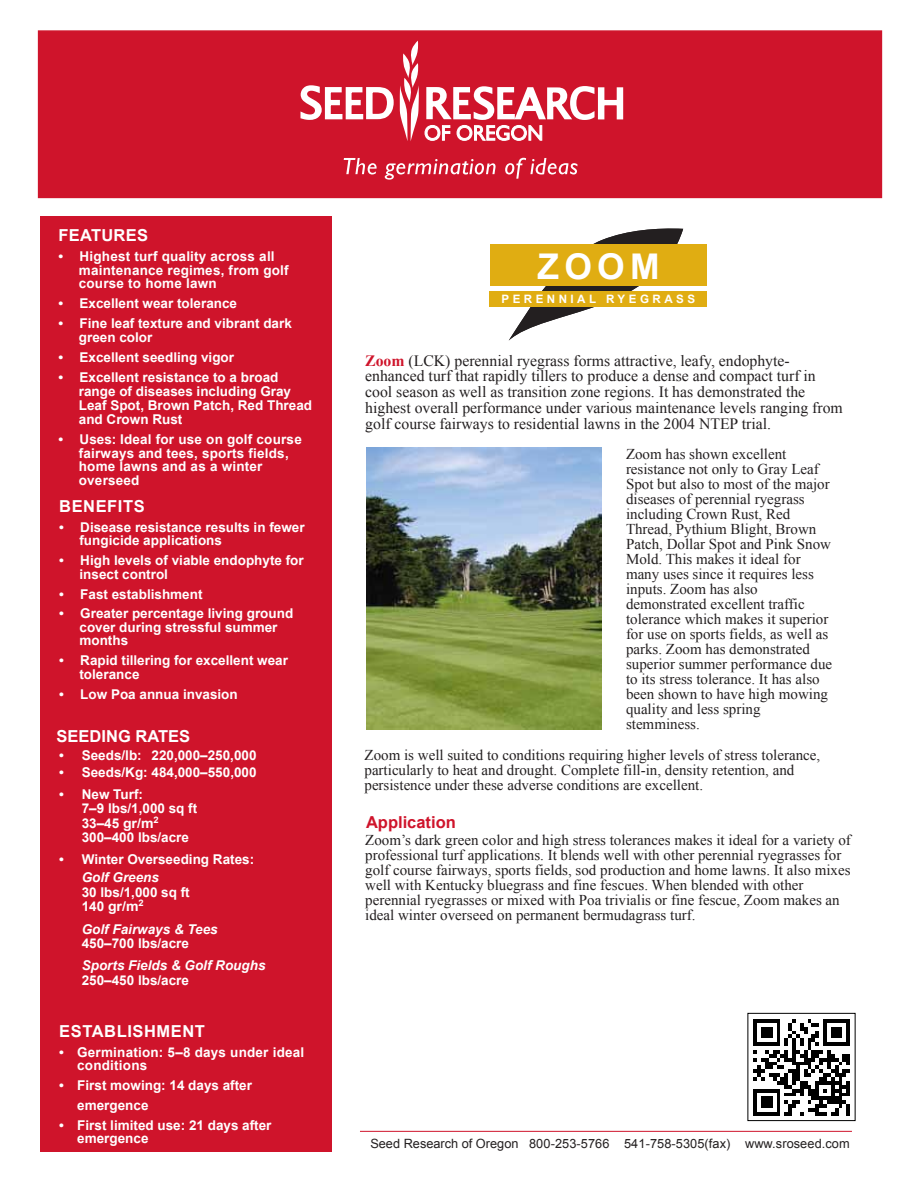
<style>
.page{position:relative;width:918px;height:1188px;background:#fff}
.page>*{position:absolute;margin:0;border:0;box-sizing:border-box;transform-origin:0 0}
.t1{font:700 35.4px "Arial";color:#fff}
.t2{font:700 16.5px "Arial";letter-spacing:.025em;color:#fff}
.t3{font:700 16.5px "Arial";color:#fff}
.t4{font:700 16.5px "Arial";color:#cf142b}
.t5{font:15.75px/15.8px "Times New Roman";color:#231f20}
.t6{font:15px/15px "Times New Roman";color:#231f20}
.t7{font:700 13.5px/14px "Arial";color:#fff}
.t8{font:italic 700 13.5px "Arial";color:#fff}
.t9{font:12.75px "Arial";letter-spacing:.005em;color:#231f20}
.t10{font:700 11.55px "Arial";letter-spacing:.3em;color:#fff}
.s1{font-weight:700;color:#cf142b}
</style>
<div class="page">
<div style="left:40px;top:216px;width:291px;height:936px;background:#cf142b"></div>
<div style="left:38px;top:30px;width:844px;height:168px;background:#cf142b;border:2px solid #cf142b"></div>
<svg style="left:344px;top:158px;width:33px;height:17px"></svg>
<svg style="left:385px;top:159px;width:111px;height:21px"></svg>
<svg style="left:505px;top:158px;width:72px;height:21px"></svg>
<svg style="left:425px;top:86px;width:199px;height:55px"></svg>
<svg style="left:300px;top:41px;width:119px;height:100px"></svg>
<hr style="left:360px;top:1131px;width:492px;height:1px;background:#cf142b">
<svg style="left:509px;top:228px;width:174px;height:113px"></svg>
<div style="left:490px;top:244px;width:216px;height:41px;background:#e0ad12"></div>
<div style="left:490px;top:291px;width:217px;height:15px;background:#e0ad12"></div>
<div style="left:748px;top:1013px;width:107px;height:108px;background:#fff;border:1px solid #000"></div>
<svg style="left:753px;top:1019px;width:97px;height:97px"></svg>
<img style="left:366px;top:448px;width:236px;height:282px">
<p class="t2" style="left:59px;top:224px;width:91px">FEATURES</p>
<p class="t7" style="left:79px;top:249px;width:211px;text-indent:-20px">• Highest turf quality across all maintenance regimes, from golf course to home lawn</p>
<p class="t7" style="left:59px;top:297px;width:180px">• Excellent wear tolerance</p>
<p class="t7" style="left:79px;top:317px;width:215px;text-indent:-20px">• Fine leaf texture and vibrant dark green color</p>
<p class="t7" style="left:59px;top:351px;width:177px">• Excellent seedling vigor</p>
<p class="t7" style="left:79px;top:371px;width:235px;text-indent:-20px">• Excellent resistance to a broad range of diseases including Gray<br>Leaf Spot, Brown Patch, Red Thread and Crown Rust</p>
<p class="t7" style="left:79px;top:432px;width:225px;text-indent:-20px">• Uses: Ideal for use on golf course fairways and tees, sports fields, home lawns and as a winter overseed</p>
<p class="t2" style="left:59px;top:495px;width:87px">BENEFITS</p>
<p class="t7" style="left:80px;top:521px;width:227px;line-height:13.5px;text-indent:-20px">• Disease resistance results in fewer fungicide applications</p>
<p class="t7" style="left:80px;top:554px;width:226px;line-height:13.5px;text-indent:-20px">• High levels of viable endophyte for insect control</p>
<p class="t7" style="left:59px;top:587px;width:145px">• Fast establishment</p>
<p class="t7" style="left:80px;top:607px;width:215px;line-height:13.5px;text-indent:-20px">• Greater percentage living ground cover during stressful summer months</p>
<p class="t7" style="left:80px;top:654px;width:210px;line-height:13.5px;text-indent:-20px">• Rapid tillering for excellent wear tolerance</p>
<p class="t7" style="left:59px;top:687px;width:180px">• Low Poa annua invasion</p>
<p class="t3" style="left:57px;top:725px;width:135px">SEEDING RATES</p>
<p class="t7" style="left:59px;top:749px;width:199px">• Seeds/lb: 220,000–250,000</p>
<p class="t7" style="left:59px;top:765px;width:199px">• Seeds/Kg: 484,000–550,000</p>
<p class="t7" style="left:82px;top:787px;width:117px;line-height:14.4px;text-indent:-23px">• New Turf:<br>7–9 lbs/1,000 sq ft<br>33–45 gr/m<sup>2<br></sup>300–400 lbs/acre</p>
<p class="t7" style="left:59px;top:853px;width:196px">• Winter Overseeding Rates:</p>
<p class="t8" style="left:82px;top:869px;width:79px">Golf Greens</p>
<p class="t7" style="left:82px;top:885px;width:110px;line-height:14.4px">30 lbs/1,000 sq ft<br>140 gr/m<sup>2</sup></p>
<p class="t8" style="left:82px;top:920px;width:138px">Golf Fairways &amp; Tees</p>
<p class="t7" style="left:82px;top:937px;width:109px">450–700 lbs/acre</p>
<p class="t8" style="left:82px;top:957px;width:185px">Sports Fields &amp; Golf Roughs</p>
<p class="t7" style="left:82px;top:973px;width:109px">250–450 lbs/acre</p>
<p class="t2" style="left:59px;top:1020px;width:147px">ESTABLISHMENT</p>
<p class="t7" style="left:77px;top:1046px;width:229px;line-height:13.5px;text-indent:-18px">• Germination: 5–8 days under ideal conditions</p>
<p class="t7" style="left:77px;top:1076px;width:176px;line-height:20px;text-indent:-18px">• First mowing: 14 days after emergence</p>
<p class="t7" style="left:77px;top:1119px;width:196px;line-height:13.5px;text-indent:-18px">• First limited use: 21 days after emergence</p>
<h1 class="t1" style="left:537px;top:243px;width:124px">ZOOM</h1>
<p class="t10" style="left:501px;top:291px;width:195px">PERENNIAL RYEGRASS</p>
<p class="t5" style="left:365px;top:352px;width:479px"><span class="s1">Zoom</span> (LCK) perennial ryegrass forms attractive, leafy, endophyte&shy;enhanced turf that rapidly tillers to produce a dense and compact turf in cool season as well as transition zone regions. It has demonstrated the highest overall performance under various maintenance levels ranging from golf course fairways to residential lawns in the 2004 NTEP trial.</p>
<p class="t6" style="left:626px;top:447px;width:208px">Zoom has shown excellent resistance not only to Gray Leaf<br>Spot but also to most of the major diseases of perennial ryegrass including Crown Rust, Red<br>Thread, Pythium Blight, Brown<br>Patch, Dollar Spot and Pink Snow<br>Mold. This makes it ideal for many uses since it requires less inputs. Zoom has also demonstrated excellent traffic tolerance which makes it superior for use on sports fields, as well as parks. Zoom has demonstrated superior summer performance due to its stress tolerance. It has also been shown to have high mowing quality and less spring stemminess.</p>
<p class="t6" style="left:365px;top:747px;width:457px">Zoom is well suited to conditions requiring higher levels of stress tolerance, particularly to heat and drought. Complete fill-in, density retention, and persistence under these adverse conditions are excellent.</p>
<p class="t4" style="left:366px;top:811px;width:91px">Application</p>
<p class="t6" style="left:365px;top:833px;width:487px">Zoom’s dark green color and high stress tolerances makes it ideal for a variety of professional turf applications. It blends well with other perennial ryegrasses for golf course fairways, sports fields, sod production and home lawns. It also mixes well with Kentucky bluegrass and fine fescues. When blended with other perennial ryegrasses or mixed with Poa trivialis or fine fescue, Zoom makes an ideal winter overseed on permanent bermudagrass turf.</p>
<p class="t9" style="left:370px;top:1135px;width:481px">Seed Research of Oregon 800-253-5766 541-758-5305(fax) www.sroseed.com</p>
</div>
